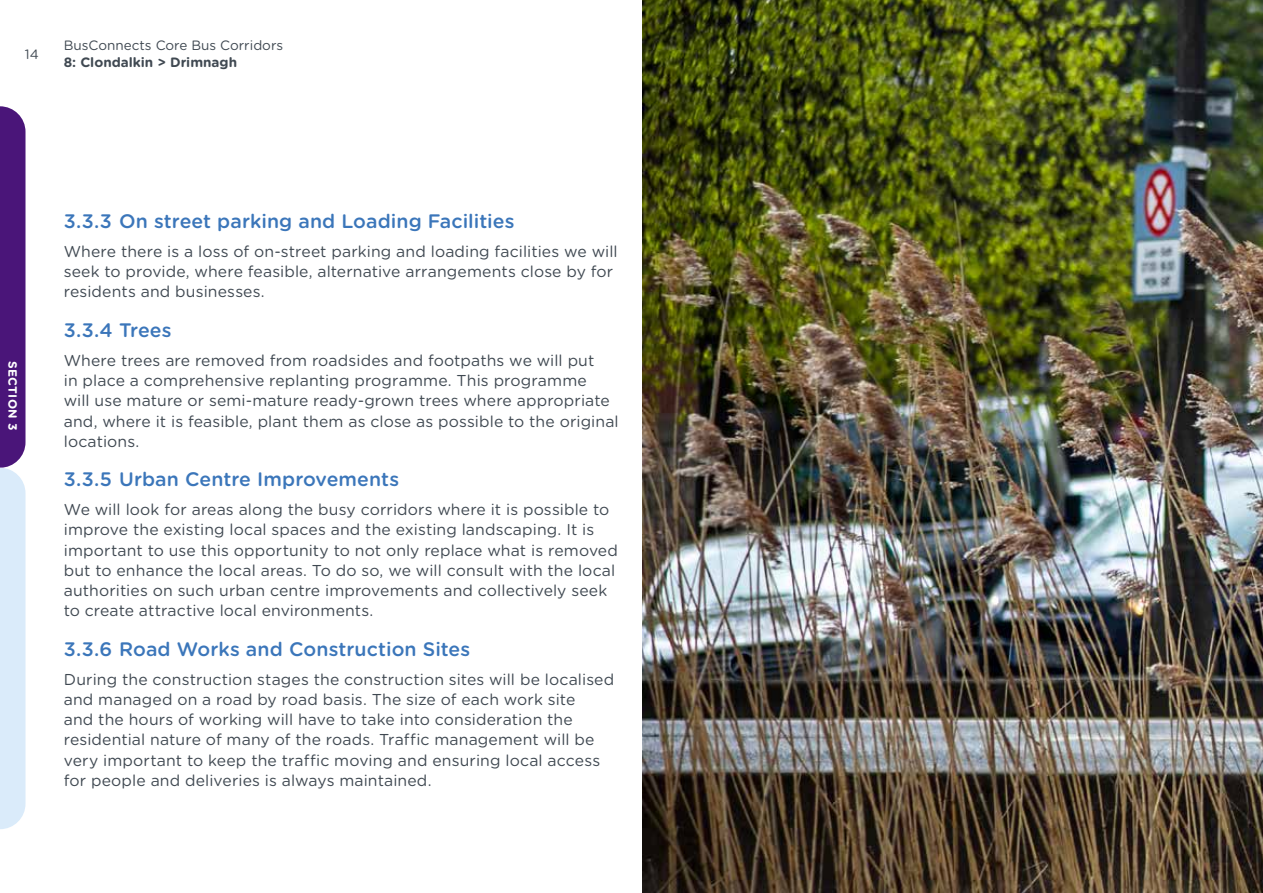
<style>
.page{position:relative;width:1263px;height:893px;background:#fff}
.page>*{position:absolute;margin:0;border:0;box-sizing:border-box;transform-origin:0 0}
.t1{font:500 19.5px "Gotham Rounded";letter-spacing:.005em;color:#3b76ba}
.Body{font:15.75px/20.2px "Gotham Rounded";letter-spacing:.005em;color:#404952}
.Header_-_Text_Left{font:13.5px/16.2px "Gotham Rounded";color:#404952}
.Header_-_Text_Right{font:13.5px "Gotham Rounded";color:#404952}
.Header_-_Tab_Text{font:700 12px "Gotham Rounded";letter-spacing:.025em;color:#fff}
.s1{font-weight:700}
</style>
<div class="page">
<img style="left:642px;top:0;width:621px;height:893px">
<svg style="left:0;top:106px;width:26px;height:723px;background:#9583bb"></svg>
<p class="Header_-_Text_Right" style="left:25px;top:45px;width:15px">14</p>
<p class="Header_-_Text_Left" style="left:64px;top:37px;width:221px">BusConnects Core Bus Corridors<br><span class="s1">8: Clondalkin &gt; Drimnagh</span></p>
<p class="Header_-_Tab_Text" style="left:22px;top:361px;width:71px;rotate:90deg">SECTION 3</p>
<p class="t1" style="left:64px;top:207px;width:452px">3.3.3 On street parking and Loading Facilities</p>
<p class="Body" style="left:64px;top:241px;width:555px">Where there is a loss of on-street parking and loading facilities we will seek to provide, where feasible, alternative arrangements close by for residents and businesses.</p>
<p class="t1" style="left:64px;top:316px;width:109px">3.3.4 Trees</p>
<p class="Body" style="left:64px;top:349px;width:556px">Where trees are removed from roadsides and footpaths we will put<br>in place a comprehensive replanting programme. This programme<br>will use mature or semi-mature ready-grown trees where appropriate and, where it is feasible, plant them as close as possible to the original locations.</p>
<p class="t1" style="left:64px;top:465px;width:337px">3.3.5 Urban Centre Improvements</p>
<p class="Body" style="left:64px;top:499px;width:556px">We will look for areas along the busy corridors where it is possible to improve the existing local spaces and the existing landscaping. It is important to use this opportunity to not only replace what is removed but to enhance the local areas. To do so, we will consult with the local authorities on such urban centre improvements and collectively seek to create attractive local environments.</p>
<p class="t1" style="left:64px;top:635px;width:408px">3.3.6 Road Works and Construction Sites</p>
<p class="Body" style="left:64px;top:668px;width:552px">During the construction stages the construction sites will be localised and managed on a road by road basis. The size of each work site<br>and the hours of working will have to take into consideration the residential nature of many of the roads. Traffic management will be very important to keep the traffic moving and ensuring local access for people and deliveries is always maintained.</p>
</div>
